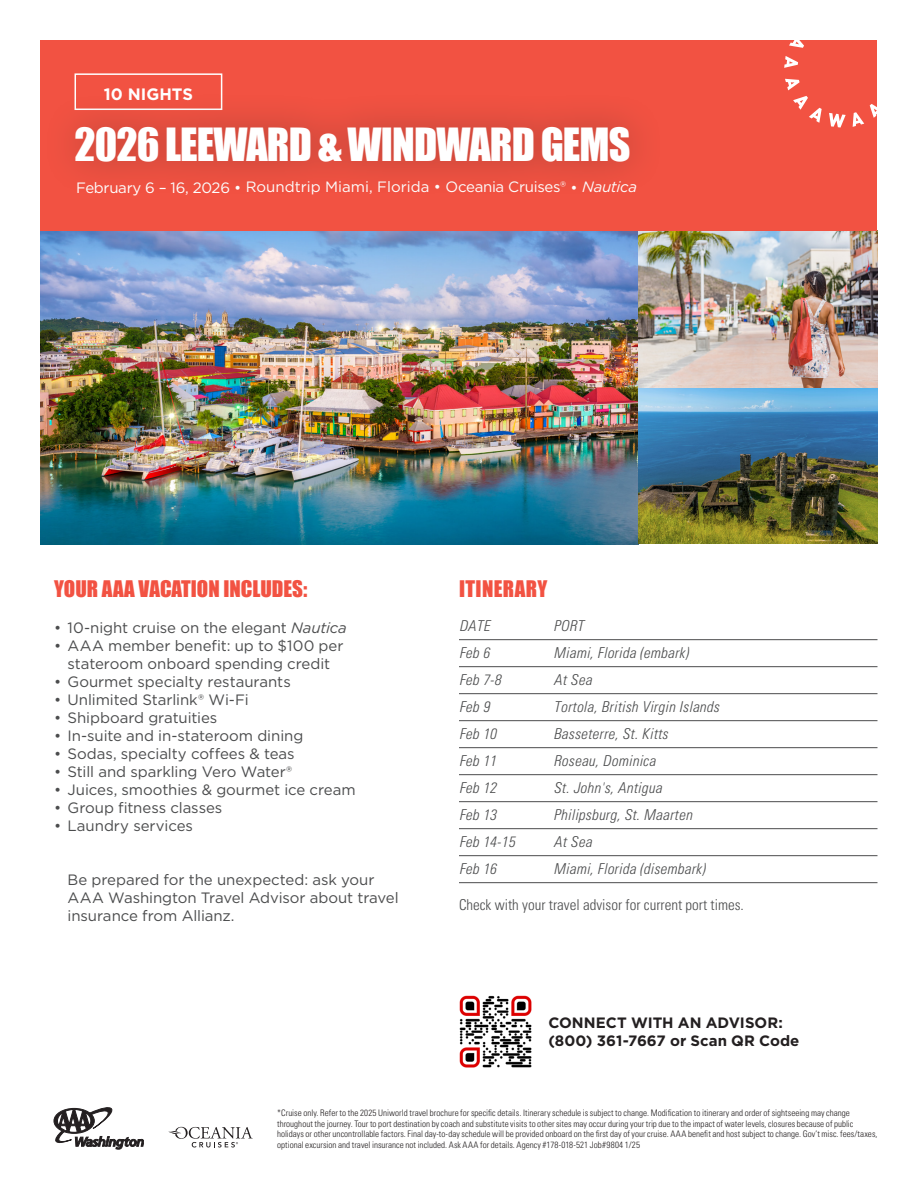
<style>
.page{position:relative;width:918px;height:1188px;background:#fff}
.page>*{position:absolute;margin:0;border:0;box-sizing:border-box;transform-origin:0 0}
.t1{font:42px "Impact";letter-spacing:-.02em;color:#fff}
.t2{font:21px "Impact";color:#f25242}
.t3{font:21px "Impact";letter-spacing:.02em;color:#f25242}
.t4{font:700 16.5px "Gotham";color:#fff}
.t5{font:15px/18px "Gotham";letter-spacing:-.005em;color:#4b4c4d;text-align:center}
.t6{font:italic 300 condensed 15px "Univers LT Pro";letter-spacing:.02em;color:#4b4c4d}
.t7{font:15px "Gotham";letter-spacing:-.02em;color:#fff}
.t8{font:700 15px/18px "Gotham";color:#231f20}
.t9{font:300 condensed 15px "Univers LT Pro";color:#4b4c4d}
.t10{font:300 condensed 9px/10.5px "Univers LT Pro";letter-spacing:.005em;color:#231f20}
.s1{font-style:italic}
</style>
<div class="page">
<img style="left:40px;top:231px;width:598px;height:313px">
<img style="left:638px;top:387px;width:240px;height:157px">
<img style="left:638px;top:231px;width:240px;height:156px">
<div style="left:40px;top:40px;width:838px;height:191px;background:#f25242"></div>
<svg style="left:54px;top:1108px;width:90px;height:41px"></svg>
<img style="left:459px;top:995px;width:73px;height:73px">
<div style="left:75px;top:73px;width:147px;height:37px;border:2px solid #fff"></div>
<hr style="left:459px;top:639px;width:419px;height:1px;background:#4b4c4d">
<hr style="left:459px;top:666px;width:419px;height:1px;background:#4b4c4d">
<hr style="left:459px;top:693px;width:419px;height:1px;background:#4b4c4d">
<hr style="left:459px;top:720px;width:419px;height:1px;background:#4b4c4d">
<hr style="left:459px;top:747px;width:419px;height:1px;background:#4b4c4d">
<hr style="left:459px;top:774px;width:419px;height:1px;background:#4b4c4d">
<hr style="left:459px;top:801px;width:419px;height:1px;background:#4b4c4d">
<hr style="left:459px;top:828px;width:419px;height:1px;background:#4b4c4d">
<hr style="left:459px;top:855px;width:419px;height:1px;background:#4b4c4d">
<hr style="left:459px;top:882px;width:419px;height:1px;background:#4b4c4d">
<div style="left:40px;top:90px;width:626px;height:109px;background:#231f20;opacity:.3"></div>
<svg style="left:784px;top:56px;width:14px;height:12px"></svg>
<svg style="left:793px;top:96px;width:29px;height:27px"></svg>
<svg style="left:870px;top:90px;width:8px;height:28px"></svg>
<svg style="left:785px;top:79px;width:15px;height:11px"></svg>
<svg style="left:853px;top:112px;width:11px;height:15px"></svg>
<svg style="left:789px;top:40px;width:15px;height:8px"></svg>
<svg style="left:829px;top:113px;width:17px;height:15px"></svg>
<svg style="left:168px;top:1127px;width:85px;height:21px"></svg>
<p class="t4" style="left:104px;top:83px;width:91px">10 NIGHTS</p>
<p class="t1" style="left:75px;top:112px;width:558px">2026 LEEWARD &amp; WINDWARD GEMS</p>
<p class="t7" style="left:76px;top:177px;width:563px">February 6 – 16, 2026 • Roundtrip Miami, Florida • Oceania Cruises® • <span class="s1">Nautica</span></p>
<p class="t2" style="left:54px;top:573px;width:255px">YOUR AAA VACATION INCLUDES:</p>
<p class="t5" style="left:54px;top:618px;width:294px">• 10-night cruise on the elegant <span class="s1">Nautica</span></p>
<p class="t5" style="left:54px;top:636px;width:291px">• AAA member benefit: up to $100 per stateroom onboard spending credit</p>
<p class="t5" style="left:54px;top:672px;width:238px">• Gourmet specialty restaurants</p>
<p class="t5" style="left:54px;top:690px;width:196px">• Unlimited Starlink® Wi-Fi</p>
<p class="t5" style="left:54px;top:708px;width:165px">• Shipboard gratuities</p>
<p class="t5" style="left:54px;top:726px;width:251px">• In-suite and in-stateroom dining</p>
<p class="t5" style="left:54px;top:744px;width:242px">• Sodas, specialty coffees &amp; teas</p>
<p class="t5" style="left:54px;top:762px;width:240px">• Still and sparkling Vero Water®</p>
<p class="t5" style="left:54px;top:780px;width:303px">• Juices, smoothies &amp; gourmet ice cream</p>
<p class="t5" style="left:54px;top:798px;width:170px">• Group fitness classes</p>
<p class="t5" style="left:54px;top:816px;width:141px">• Laundry services</p>
<p class="t5" style="left:68px;top:870px;width:333px;text-align:left">Be prepared for the unexpected: ask your<br>AAA Washington Travel Advisor about travel insurance from Allianz.</p>
<p class="t3" style="left:459px;top:573px;width:90px">ITINERARY</p>
<p class="t6" style="left:459px;top:615px;width:32px">DATE</p>
<p class="t6" style="left:554px;top:615px;width:32px">PORT</p>
<p class="t6" style="left:459px;top:642px;width:32px">Feb 6</p>
<p class="t6" style="left:554px;top:642px;width:136px">Miami, Florida (embark)</p>
<p class="t6" style="left:459px;top:669px;width:43px">Feb 7-8</p>
<p class="t6" style="left:554px;top:669px;width:40px">At Sea</p>
<p class="t6" style="left:459px;top:696px;width:32px">Feb 9</p>
<p class="t6" style="left:554px;top:696px;width:167px">Tortola, British Virgin Islands</p>
<p class="t6" style="left:459px;top:723px;width:39px">Feb 10</p>
<p class="t6" style="left:554px;top:723px;width:116px">Basseterre, St. Kitts</p>
<p class="t6" style="left:459px;top:750px;width:39px">Feb 11</p>
<p class="t6" style="left:554px;top:750px;width:103px">Roseau, Dominica</p>
<p class="t6" style="left:459px;top:777px;width:39px">Feb 12</p>
<p class="t6" style="left:554px;top:777px;width:110px">St. John's, Antigua</p>
<p class="t6" style="left:459px;top:804px;width:39px">Feb 13</p>
<p class="t6" style="left:554px;top:804px;width:140px">Philipsburg, St. Maarten</p>
<p class="t6" style="left:459px;top:831px;width:57px">Feb 14-15</p>
<p class="t6" style="left:554px;top:831px;width:40px">At Sea</p>
<p class="t6" style="left:459px;top:858px;width:39px">Feb 16</p>
<p class="t6" style="left:554px;top:858px;width:153px">Miami, Florida (disembark)</p>
<p class="t9" style="left:459px;top:894px;width:286px">Check with your travel advisor for current port times.</p>
<p class="t8" style="left:548px;top:1014px;width:252px">CONNECT WITH AN ADVISOR: (800) 361-7667 or Scan QR Code</p>
<p class="t10" style="left:277px;top:1107px;width:602px">*Cruise only. Refer to the 2025 Uniworld travel brochure for specific details. Itinerary schedule is subject to change. Modification to itinerary and order of sightseeing may change throughout the journey. Tour to port destination by coach and substitute visits to other sites may occur during your trip due to the impact of water levels, closures because of public holidays or other uncontrollable factors. Final day-to-day schedule will be provided onboard on the first day of your cruise. AAA benefit and host subject to change. Gov’t misc. fees/taxes, optional excursion and travel insurance not included. Ask AAA for details. Agency #178-018-521 Job#9804 1/25</p>
</div>
